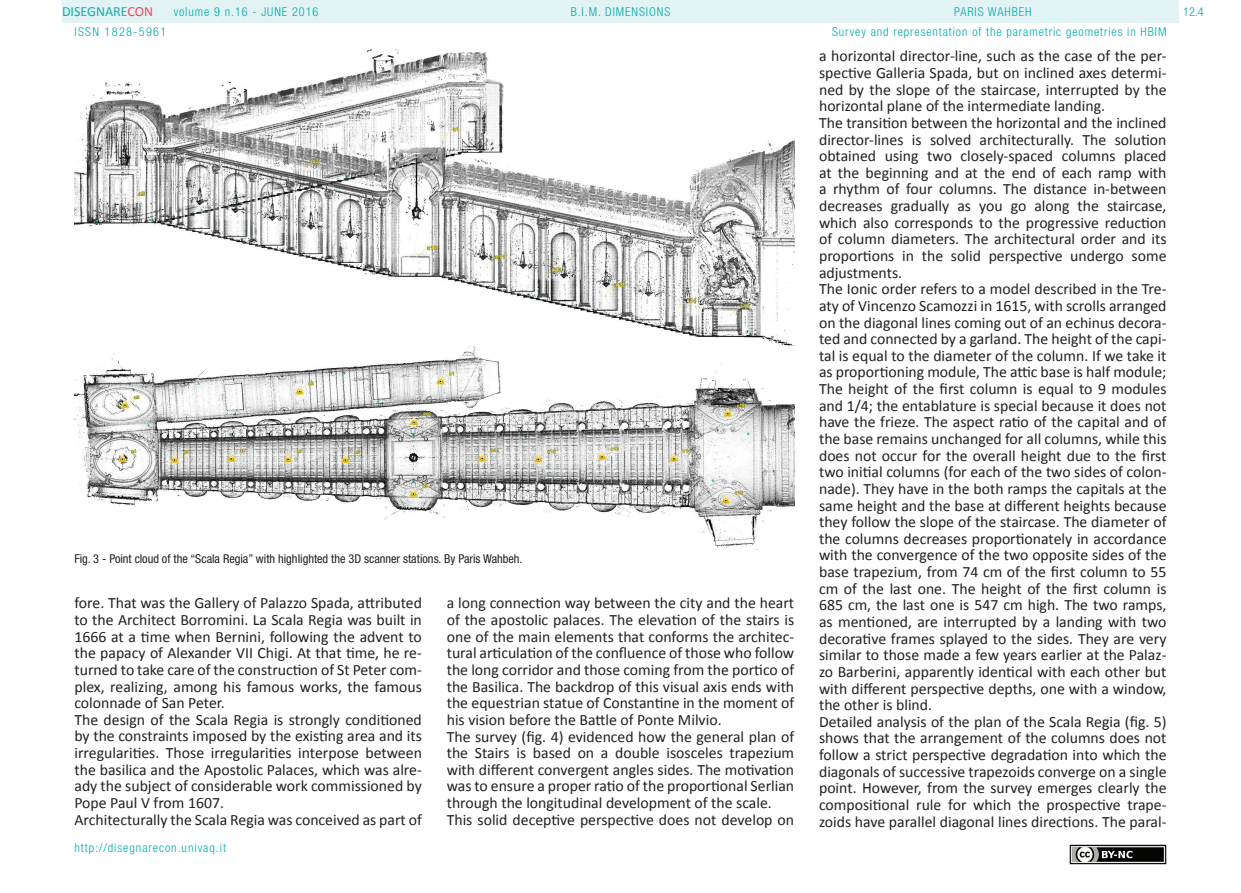
<style>
.page{position:relative;width:1241px;height:893px;background:#fff}
.page>*{position:absolute;margin:0;border:0;box-sizing:border-box;transform-origin:0 0}
.t1{font:15.75px/16.6px "Calibri";color:#231f20}
.t2{font:14px "Calibri";color:#17aaac}
.t3{font:300 condensed 12.25px/19.4px "Helvetica Neue LT Std";letter-spacing:.075em;color:#00aaad}
.t4{font:condensed 12.25px "Helvetica Neue LT Std";color:#231f20}
.t5{font:300 condensed 12.25px "Helvetica Neue LT Std";letter-spacing:.11em;color:#00aaad}
.s1{color:#ef4862}
</style>
<div class="page">
<div style="left:62px;top:0;width:1116px;height:23px;background:#e2f3f4"></div>
<img style="left:1069px;top:845px;width:97px;height:19px">
<img style="left:74px;top:50px;width:720px;height:499px">
<p class="t2" style="left:62px;top:3px;width:93px">DISEGNARE<span class="s1">CON</span></p>
<p class="t3" style="left:832px;top:2px;width:336px;text-indent:122px">paris wahbeh<br>Survey and representation of the parametric geometries in HBIM</p>
<p class="t3" style="left:174px;top:2px;width:146px">volume 9 n.16 - JUNE 2016</p>
<p class="t3" style="left:570px;top:2px;width:101px">B.I.M. DIMENSIONS</p>
<p class="t3" style="left:1182px;top:2px;width:22px">12.4</p>
<p class="t5" style="left:74px;top:24px;width:93px">ISSN 1828-5961</p>
<p class="t4" style="left:74px;top:552px;width:449px">Fig. 3 - Point cloud of the “Scala Regia” with highlighted the 3D scanner stations. By Paris Wahbeh.</p>
<p class="t1" style="left:74px;top:595px;width:349px">fore. That was the Gallery of Palazzo Spada, attributed to the Architect Borromini. La Scala Regia was built in 1666 at a time when Bernini, following the advent to the papacy of Alexander VII Chigi. At that time, he re&shy;turned to take care of the construction of St Peter com&shy;plex, realizing, among his famous works, the famous colonnade of San Peter.<br>The design of the Scala Regia is strongly conditioned by the constraints imposed by the existing area and its irregularities. Those irregularities interpose between the basilica and the Apostolic Palaces, which was alre&shy;ady the subject of considerable work commissioned by Pope Paul V from 1607.<br>Architecturally the Scala Regia was conceived as part of</p>
<p class="t1" style="left:446px;top:595px;width:349px">a long connection way between the city and the heart of the apostolic palaces. The elevation of the stairs is one of the main elements that conforms the architec&shy;tural articulation of the confluence of those who follow the long corridor and those coming from the portico of the Basilica. The backdrop of this visual axis ends with the equestrian statue of Constantine in the moment of his vision before the Battle of Ponte Milvio.<br>The survey (fig. 4) evidenced how the general plan of the Stairs is based on a double isosceles trapezium with different convergent angles sides. The motivation was to ensure a proper ratio of the proportional Serlian through the longitudinal development of the scale.<br>This solid deceptive perspective does not develop on</p>
<p class="t3" style="left:74px;top:838px;width:153px">http://disegnarecon.univaq.it</p>
<p class="t1" style="left:819px;top:48px;width:349px">a horizontal director-line, such as the case of the per&shy;spective Galleria Spada, but on inclined axes determi&shy;ned by the slope of the staircase, interrupted by the horizontal plane of the intermediate landing.<br>The transition between the horizontal and the inclined director-lines is solved architecturally. The solution obtained using two closely-spaced columns placed at the beginning and at the end of each ramp with a rhythm of four columns. The distance in-between decreases gradually as you go along the staircase, which also corresponds to the progressive reduction of column diameters. The architectural order and its proportions in the solid perspective undergo some adjustments.<br>The Ionic order refers to a model described in the Tre&shy;aty of Vincenzo Scamozzi in 1615, with scrolls arranged on the diagonal lines coming out of an echinus decora&shy;ted and connected by a garland. The height of the capi&shy;tal is equal to the diameter of the column. If we take it as proportioning module, The attic base is half module; The height of the first column is equal to 9 modules and 1/4; the entablature is special because it does not have the frieze. The aspect ratio of the capital and of the base remains unchanged for all columns, while this does not occur for the overall height due to the first two initial columns (for each of the two sides of colon&shy;nade). They have in the both ramps the capitals at the same height and the base at different heights because they follow the slope of the staircase. The diameter of the columns decreases proportionately in accordance with the convergence of the two opposite sides of the base trapezium, from 74 cm of the first column to 55 cm of the last one. The height of the first column is 685 cm, the last one is 547 cm high. The two ramps, as mentioned, are interrupted by a landing with two decorative frames splayed to the sides. They are very similar to those made a few years earlier at the Palaz&shy;zo Barberini, apparently identical with each other but with different perspective depths, one with a window, the other is blind.<br>Detailed analysis of the plan of the Scala Regia (fig. 5) shows that the arrangement of the columns does not follow a strict perspective degradation into which the diagonals of successive trapezoids converge on a single point. However, from the survey emerges clearly the compositional rule for which the prospective trape&shy;zoids have parallel diagonal lines directions. The paral-</p>
</div>
